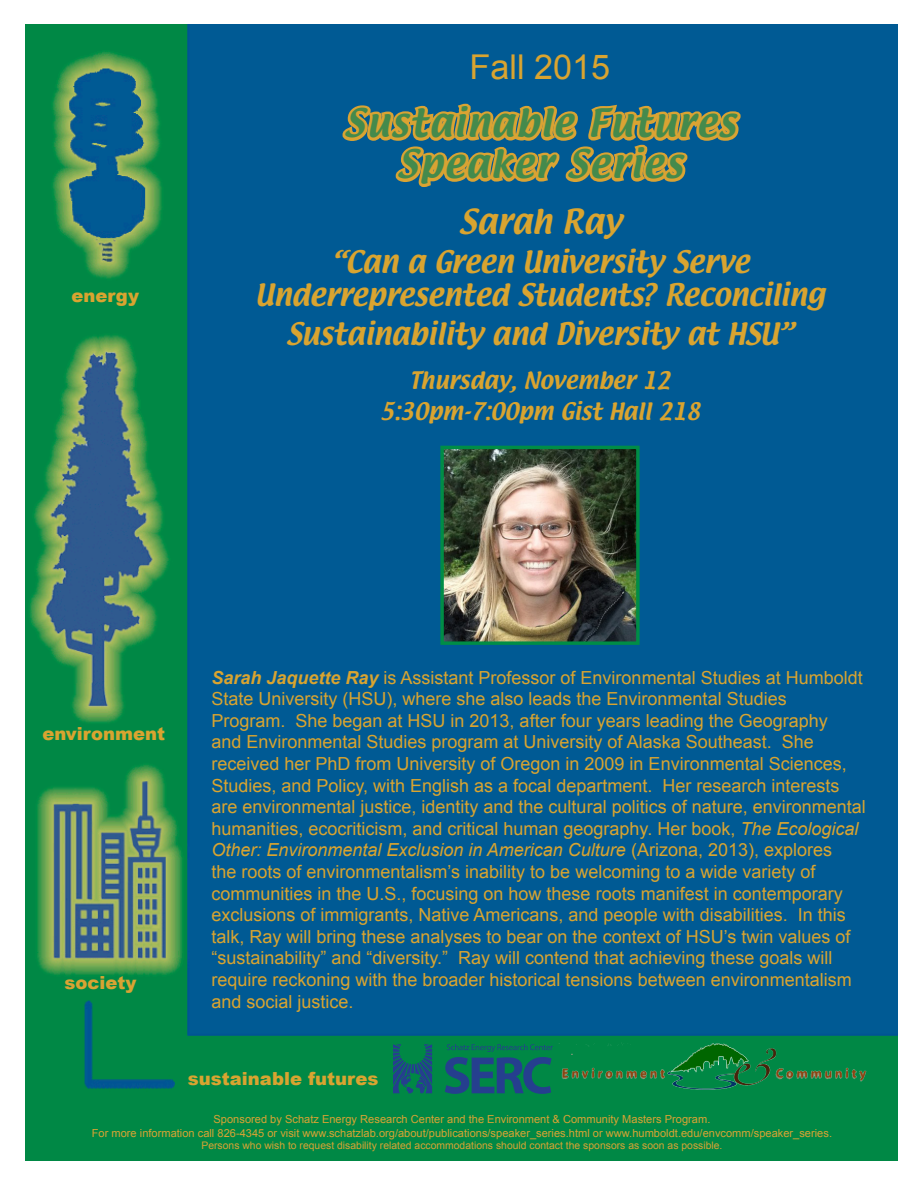
<style>
.page{position:relative;width:918px;height:1188px;background:#fff}
.page>*{position:absolute;margin:0;border:0;box-sizing:border-box;transform-origin:0 0}
.t1{font:34.2px "Textile";letter-spacing:.05em;color:#448a4c}
.t2{font:34.2px "Arial";color:#d9a430}
.t3{font:30px "Textile";color:#d9a430}
.t4{font:27px/32.4px "Textile";letter-spacing:-.005em;color:#d9a430;text-align:center}
.t5{font:21px "Textile";color:#d9a430}
.t6{font:18px/21.6px "Arial";color:#d9a430}
.t7{font:900 18px "Arial";color:#d9a430}
.t8{font:900 18px "Arial";color:#d9a333}
.t9{font:11.1px "Arial";color:#d9a333}
.t10{font:10.35px "Arial";color:#d9a333}
.s1{font-weight:700;font-style:italic}
.s2{font-style:italic}
</style>
<div class="page">
<img style="left:26px;top:24px;width:872px;height:1137px">
<svg style="left:340px;top:59px;width:403px;height:145px;background:#3f6f77"></svg>
<img style="left:556px;top:1040px;width:318px;height:55px">
<svg style="left:393px;top:1044px;width:39px;height:49px;background:#12626a"></svg>
<svg style="left:445px;top:1044px;width:108px;height:49px;background:#106765"></svg>
<img style="left:444px;top:450px;width:192px;height:191px">
<div style="left:440px;top:446px;width:200px;height:199px;border:3px solid #008d46"></div>
<p class="t7" style="left:71px;top:282px;width:69px">energy</p>
<p class="t2" style="left:470px;top:45px;width:142px">Fall 2015</p>
<p class="t1" style="left:344px;top:99px;width:393px">Sustainable Futures</p>
<p class="t1" style="left:397px;top:140px;width:287px">Speaker Series</p>
<p class="t3" style="left:459px;top:201px;width:164px">Sarah Ray</p>
<p class="t4" style="left:255px;top:247px;width:571px">“Can a Green University Serve<br>Underrepresented Students? Reconciling</p>
<p class="t4" style="left:286px;top:319px;width:509px">Sustainability and Diversity at HSU”</p>
<p class="t5" style="left:410px;top:366px;width:262px">Thursday, November 12</p>
<p class="t5" style="left:380px;top:397px;width:321px">5:30pm-7:00pm Gist Hall 218</p>
<p class="t7" style="left:42px;top:720px;width:124px">environment</p>
<p class="t8" style="left:65px;top:970px;width:74px">society</p>
<p class="t6" style="left:212px;top:667px;width:656px"><span class="s1">Sarah Jaquette Ray</span> is Assistant Professor of Environmental Studies at Humboldt State University (HSU), where she also leads the Environmental Studies<br>Program. She began at HSU in 2013, after four years leading the Geography<br>and Environmental Studies program at University of Alaska Southeast. She received her PhD from University of Oregon in 2009 in Environmental Sciences, Studies, and Policy, with English as a focal department. Her research interests are environmental justice, identity and the cultural politics of nature, environmental humanities, ecocriticism, and critical human geography. Her book, <span class="s2">The Ecological Other: Environmental Exclusion in American Culture</span> (Arizona, 2013), explores<br>the roots of environmentalism’s inability to be welcoming to a wide variety of communities in the U.S., focusing on how these roots manifest in contemporary exclusions of immigrants, Native Americans, and people with disabilities. In this talk, Ray will bring these analyses to bear on the context of HSU’s twin values of “sustainability” and “diversity.” Ray will contend that achieving these goals will require reckoning with the broader historical tensions between environmentalism and social justice.</p>
<p class="t7" style="left:188px;top:1066px;width:192px">sustainable futures</p>
<p class="t9" style="left:214px;top:1112px;width:498px">Sponsored by Schatz Energy Research Center and the Environment &amp; Community Masters Program.</p>
<p class="t9" style="left:92px;top:1125px;width:742px">For more information call 826-4345 or visit www.schatzlab.org/about/publications/speaker_series.html or www.humboldt.edu/envcomm/speaker_series.</p>
<p class="t10" style="left:201px;top:1139px;width:523px">Persons who wish to request disability related accommodations should contact the sponsors as soon as possible.</p>
</div>
